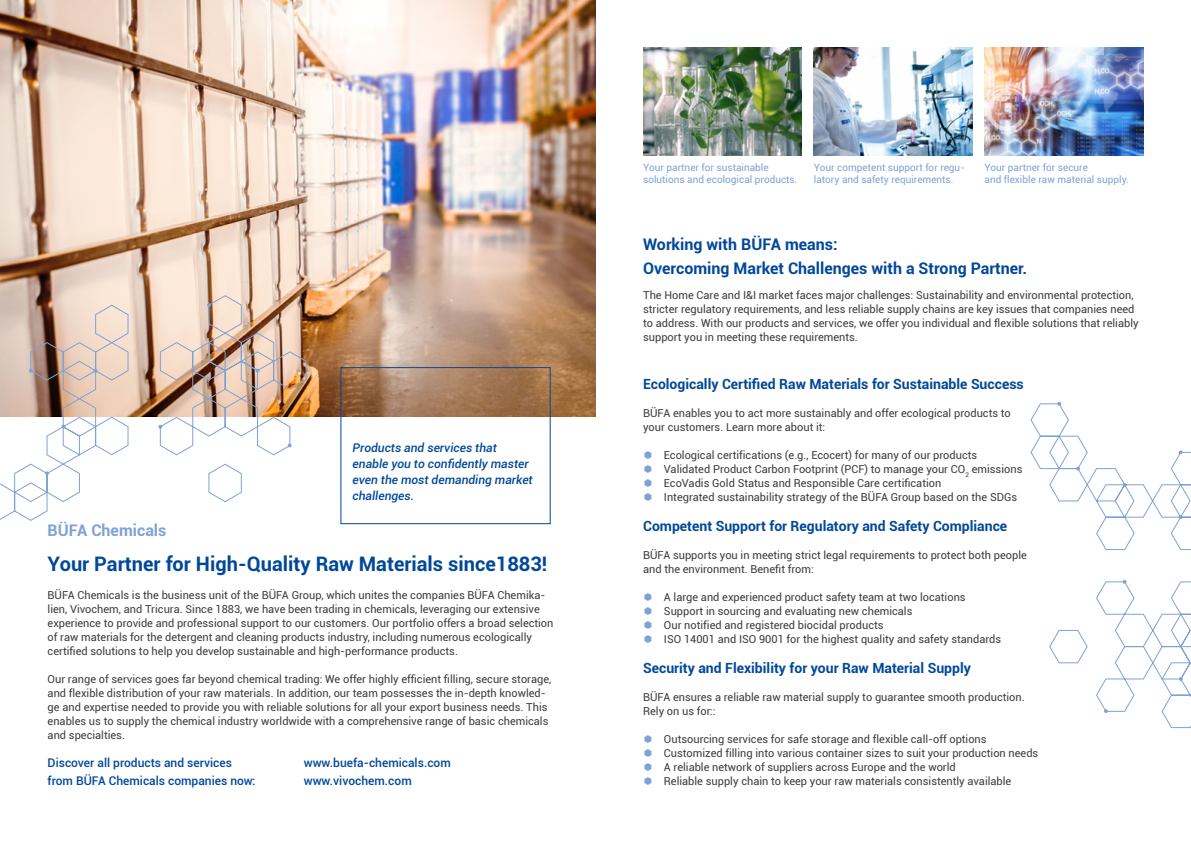
<style>
.page{position:relative;width:1191px;height:842px;background:#fff}
.page>*{position:absolute;margin:0;border:0;box-sizing:border-box;transform-origin:0 0}
.t1{font:700 20px "Roboto";color:#00489a}
.t2{font:700 16px/23.8px "Roboto";color:#00489a}
.t3{font:700 16px "Roboto";color:#7fa2d5}
.t4{font:700 14px "Roboto";color:#00489a}
.t5{font:500 12px/18px "Roboto";color:#00489a}
.t6{font:italic 500 12px/16px "Roboto";color:#00489a}
.t7{font:11px/14px "Roboto";color:#3c3c3b}
.t8{font:10px/12px "Roboto";color:#7fa2d5}
</style>
<div class="page">
<img style="left:0;top:0;width:595px;height:417px">
<img style="left:643px;top:47px;width:159px;height:108px">
<img style="left:814px;top:47px;width:158px;height:108px">
<img style="left:984px;top:47px;width:159px;height:108px">
<div style="left:340px;top:367px;width:210px;height:157px;border:1px solid #00489a"></div>
<svg style="left:0;top:295px;width:306px;height:226px"></svg>
<svg style="left:45px;top:471px;width:4px;height:4px"></svg>
<svg style="left:94px;top:369px;width:3px;height:4px"></svg>
<svg style="left:158px;top:425px;width:4px;height:4px"></svg>
<svg style="left:255px;top:369px;width:4px;height:3px"></svg>
<svg style="left:288px;top:443px;width:3px;height:4px"></svg>
<svg style="left:29px;top:369px;width:4px;height:4px"></svg>
<svg style="left:207px;top:303px;width:4px;height:4px"></svg>
<svg style="left:62px;top:424px;width:3px;height:4px"></svg>
<svg style="left:1030px;top:403px;width:161px;height:325px"></svg>
<svg style="left:1057px;top:402px;width:4px;height:4px"></svg>
<svg style="left:1076px;top:467px;width:4px;height:3px"></svg>
<svg style="left:1178px;top:515px;width:4px;height:4px"></svg>
<svg style="left:1122px;top:580px;width:4px;height:4px"></svg>
<svg style="left:1178px;top:677px;width:4px;height:4px"></svg>
<svg style="left:1104px;top:709px;width:3px;height:4px"></svg>
<svg style="left:1178px;top:450px;width:4px;height:4px"></svg>
<svg style="left:1123px;top:483px;width:3px;height:4px"></svg>
<h2 class="t3" style="left:48px;top:519px;width:120px">BÜFA Chemicals</h2>
<p class="t6" style="left:352px;top:439px;width:182px">Products and services that enable you to confidently master even the most demanding market challenges.</p>
<h1 class="t1" style="left:48px;top:550px;width:501px">Your Partner for High-Quality Raw Materials since1883!</h1>
<p class="t7" style="left:48px;top:588px;width:507px">BÜFA Chemicals is the business unit of the BÜFA Group, which unites the companies BÜFA Chemika&shy;lien, Vivochem, and Tricura. Since 1883, we have been trading in chemicals, leveraging our extensive experience to provide and professional support to our customers. Our portfolio offers a broad selection of raw materials for the detergent and cleaning products industry, including numerous ecologically certified solutions to help you develop sustainable and high-performance products.</p>
<p class="t7" style="left:48px;top:672px;width:505px">Our range of services goes far beyond chemical trading: We offer highly efficient filling, secure storage, and flexible distribution of your raw materials. In addition, our team possesses the in-depth knowled&shy;ge and expertise needed to provide you with reliable solutions for all your export business needs. This enables us to supply the chemical industry worldwide with a comprehensive range of basic chemicals and specialties.</p>
<p class="t5" style="left:48px;top:753px;width:209px">Discover all products and services from BÜFA Chemicals companies now:</p>
<p class="t5" style="left:304px;top:753px;width:149px">www.buefa-chemicals.com www.vivochem.com</p>
<p class="t8" style="left:643px;top:161px;width:156px">Your partner for sustainable solutions and ecological products.</p>
<p class="t8" style="left:984px;top:161px;width:146px">Your partner for secure<br>and flexible raw material supply.</p>
<p class="t8" style="left:814px;top:161px;width:152px">Your competent support for regu&shy;latory and safety requirements.</p>
<h2 class="t2" style="left:643px;top:232px;width:385px">Working with BÜFA means:<br>Overcoming Market Challenges with a Strong Partner.</h2>
<p class="t7" style="left:643px;top:287px;width:497px">The Home Care and I&amp;I market faces major challenges: Sustainability and environmental protection, stricter regulatory requirements, and less reliable supply chains are key issues that companies need to address. With our products and services, we offer you individual and flexible solutions that reliably support you in meeting these requirements.</p>
<p class="t4" style="left:643px;top:374px;width:382px">Ecologically Certified Raw Materials for Sustainable Success</p>
<p class="t7" style="left:643px;top:406px;width:369px">BÜFA enables you to act more sustainably and offer ecological products to your customers. Learn more about it:</p>
<p class="t7" style="left:664px;top:448px;width:360px">Ecological certifications (e.g., Ecocert) for many of our products Validated Product Carbon Footprint (PCF) to manage your CO<sub>2</sub> emissions EcoVadis Gold Status and Responsible Care certification<br>Integrated sustainability strategy of the BÜFA Group based on the SDGs</p>
<p class="t4" style="left:643px;top:516px;width:366px">Competent Support for Regulatory and Safety Compliance</p>
<p class="t7" style="left:643px;top:548px;width:385px">BÜFA supports you in meeting strict legal requirements to protect both people and the environment. Benefit from:</p>
<p class="t7" style="left:664px;top:590px;width:339px">A large and experienced product safety team at two locations Support in sourcing and evaluating new chemicals<br>Our notified and registered biocidal products<br>ISO 14001 and ISO 9001 for the highest quality and safety standards</p>
<p class="t4" style="left:643px;top:658px;width:329px">Security and Flexibility for your Raw Material Supply</p>
<p class="t7" style="left:643px;top:690px;width:383px">BÜFA ensures a reliable raw material supply to guarantee smooth production.<br>Rely on us for::</p>
<p class="t7" style="left:664px;top:732px;width:376px">Outsourcing services for safe storage and flexible call-off options Customized filling into various container sizes to suit your production needs A reliable network of suppliers across Europe and the world<br>Reliable supply chain to keep your raw materials consistently available</p>
</div>
